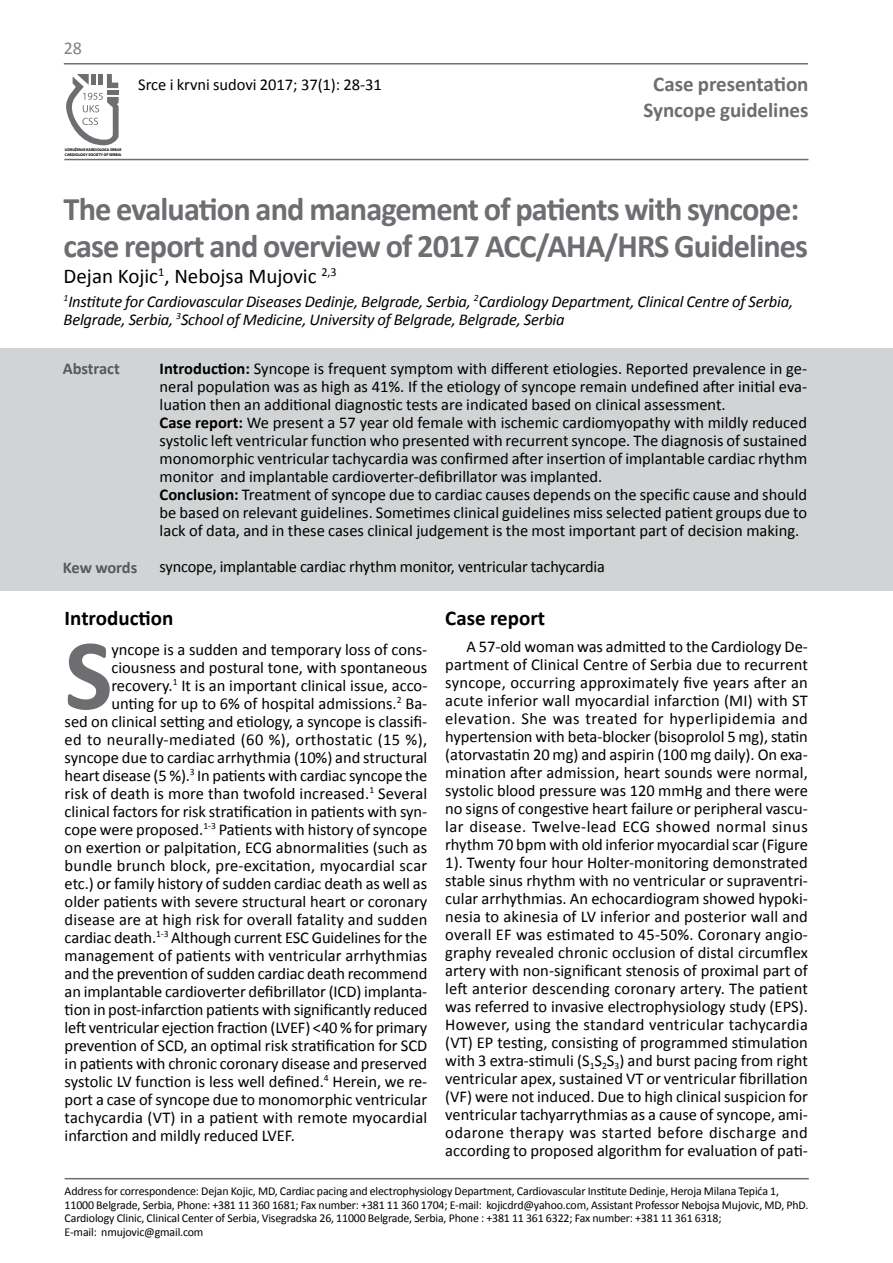
<style>
.page{position:relative;width:893px;height:1263px;background:#fff}
.page>*{position:absolute;margin:0;border:0;box-sizing:border-box;transform-origin:0 0}
.t1{font:700 101.55px "Calibri";color:#6d6e71}
.t2{font:700 33px/37.5px "Calibri";letter-spacing:-.03em;color:#6d6e71}
.t3{font:700 21px/25.5px "Calibri";letter-spacing:-.005em;color:#6d6e71;text-align:center}
.t4{font:21px "Calibri";color:#000}
.t5{font:700 21px "Calibri";color:#000}
.t6{font:18px "Calibri";color:#808285}
.t7{font:16.5px/18px "Calibri";color:#000;text-align:justify}
.t8{font:italic 16.5px/18px "Calibri";letter-spacing:-.01em;color:#000}
.t9{font:16.5px "Calibri";letter-spacing:.025em;color:#000}
.t10{font:700 16.5px "Calibri";letter-spacing:-.005em;color:#58595b}
.t11{font:12px/13.5px "Calibri";letter-spacing:-.01em;color:#000}
.t12{font:700 3.9px/4.7px "Myriad Pro";letter-spacing:-.01em;color:#000}
.s1{font-weight:700}
</style>
<div class="page">
<hr style="left:64px;top:63px;width:744px;height:2px;background:#6d6e71">
<hr style="left:64px;top:159px;width:744px;height:1px;background:#6d6e71">
<svg style="left:66px;top:74px;width:53px;height:71px"></svg>
<hr style="left:65px;top:1178px;width:744px;height:1px;background:#6d6e71">
<div style="left:0;top:348px;width:893px;height:243px;background:#d1d3d4"></div>
<p class="t6" style="left:64px;top:37px;width:20px">28</p>
<p class="t7" style="left:138px;top:76px;width:245px">Srce i krvni sudovi 2017; 37(1): 28-31</p>
<p class="t12" style="left:65px;top:147px;width:58px">UDRUŽENJE KARDIOLOGA SRBIJE<br>CARDIOLOGY SOCIETY OF SERBIA</p>
<p class="t3" style="left:644px;top:72px;width:166px">Case presentation<br>Syncope guidelines</p>
<h2 class="t2" style="left:64px;top:190px;width:746px">The evaluation and management of patients with syncope: case report and overview of 2017 ACC/AHA/HRS Guidelines</h2>
<p class="t4" style="left:64px;top:262px;width:275px">Dejan Kojic<sup>1</sup>, Nebojsa Mujovic <sup>2,3</sup></p>
<p class="t8" style="left:64px;top:292px;width:731px"><sup>1</sup>Institute for Cardiovascular Diseases Dedinje, Belgrade, Serbia, <sup>2</sup>Cardiology Department, Clinical Centre of Serbia,<br>Belgrade, Serbia, <sup>3</sup>School of Medicine, University of Belgrade, Belgrade, Serbia</p>
<p class="t10" style="left:63px;top:358px;width:58px">Abstract</p>
<p class="t10" style="left:63px;top:557px;width:76px">Kew words</p>
<p class="t7" style="left:160px;top:360px;width:649px;text-align:left"><span class="s1">Introduction:</span> Syncope is frequent symptom with different etiologies. Reported prevalence in ge&shy;neral population was as high as 41%. If the etiology of syncope remain undefined after initial eva&shy;luation then an additional diagnostic tests are indicated based on clinical assessment.<br><span class="s1">Case report:</span> We present a 57 year old female with ischemic cardiomyopathy with mildly reduced systolic left ventricular function who presented with recurrent syncope. The diagnosis of sustained monomorphic ventricular tachycardia was confirmed after insertion of implantable cardiac rhythm monitor and implantable cardioverter-defibrillator was implanted.<br><span class="s1">Conclusion:</span> Treatment of syncope due to cardiac causes depends on the specific cause and should be based on relevant guidelines. Sometimes clinical guidelines miss selected patient groups due to lack of data, and in these cases clinical judgement is the most important part of decision making.</p>
<p class="t7" style="left:160px;top:558px;width:447px">syncope, implantable cardiac rhythm monitor, ventricular tachycardia</p>
<p class="t5" style="left:65px;top:604px;width:110px">Introduction</p>
<h1 class="t1" style="left:65px;top:610px;width:50px">S</h1>
<p class="t7" style="left:111px;top:640px;width:317px">yncope is a sudden and temporary loss of cons-</p>
<p class="t7" style="left:111px;top:658px;width:317px">ciousness and postural tone, with spontaneous</p>
<p class="t7" style="left:111px;top:676px;width:317px">recovery.<sup>1</sup> It is an important clinical issue, acco-</p>
<p class="t7" style="left:111px;top:694px;width:317px">unting for up to 6% of hospital admissions.<sup>2</sup> Ba-</p>
<p class="t7" style="left:65px;top:712px;width:364px">sed on clinical setting and etiology, a syncope is classifi-</p>
<p class="t9" style="left:65px;top:729px;width:364px">ed to neurally-mediated (60 %), orthostatic (15 %),</p>
<p class="t7" style="left:65px;top:748px;width:364px">syncope due to cardiac arrhythmia (10%) and structural</p>
<p class="t7" style="left:65px;top:766px;width:364px">heart disease (5 %).<sup>3</sup> In patients with cardiac syncope the</p>
<p class="t7" style="left:65px;top:784px;width:364px">risk of death is more than twofold increased.<sup>1</sup> Several</p>
<p class="t7" style="left:65px;top:802px;width:364px">clinical factors for risk stratification in patients with syn-</p>
<p class="t7" style="left:65px;top:820px;width:364px">cope were proposed.<sup>1-3</sup> Patients with history of syncope</p>
<p class="t7" style="left:65px;top:838px;width:364px">on exertion or palpitation, ECG abnormalities (such as</p>
<p class="t7" style="left:65px;top:856px;width:364px">bundle brunch block, pre-excitation, myocardial scar</p>
<p class="t7" style="left:65px;top:874px;width:364px">etc.) or family history of sudden cardiac death as well as</p>
<p class="t7" style="left:65px;top:892px;width:364px">older patients with severe structural heart or coronary</p>
<p class="t7" style="left:65px;top:910px;width:364px">disease are at high risk for overall fatality and sudden</p>
<p class="t7" style="left:65px;top:928px;width:364px">cardiac death.<sup>1-3</sup> Although current ESC Guidelines for the</p>
<p class="t7" style="left:65px;top:946px;width:364px">management of patients with ventricular arrhythmias</p>
<p class="t7" style="left:65px;top:964px;width:364px">and the prevention of sudden cardiac death recommend</p>
<p class="t7" style="left:65px;top:982px;width:364px">an implantable cardioverter defibrillator (ICD) implanta-</p>
<p class="t7" style="left:65px;top:1000px;width:364px">tion in post-infarction patients with significantly reduced</p>
<p class="t7" style="left:65px;top:1018px;width:364px">left ventricular ejection fraction (LVEF) &lt;40 % for primary</p>
<p class="t7" style="left:65px;top:1036px;width:364px">prevention of SCD, an optimal risk stratification for SCD</p>
<p class="t7" style="left:65px;top:1054px;width:364px">in patients with chronic coronary disease and preserved</p>
<p class="t7" style="left:65px;top:1072px;width:364px">systolic LV function is less well defined.<sup>4</sup> Herein, we re-</p>
<p class="t7" style="left:65px;top:1090px;width:364px">port a case of syncope due to monomorphic ventricular</p>
<p class="t7" style="left:65px;top:1108px;width:364px">tachycardia (VT) in a patient with remote myocardial</p>
<p class="t7" style="left:65px;top:1126px;width:232px">infarction and mildly reduced LVEF.</p>
<p class="t5" style="left:445px;top:604px;width:101px">Case report</p>
<p class="t7" style="left:445px;top:637px;width:364px;text-indent:21px">A 57-old woman was admitted to the Cardiology De&shy;partment of Clinical Centre of Serbia due to recurrent syncope, occurring approximately five years after an acute inferior wall myocardial infarction (MI) with ST elevation. She was treated for hyperlipidemia and hypertension with beta-blocker (bisoprolol 5 mg), statin (atorvastatin 20 mg) and aspirin (100 mg daily). On exa&shy;mination after admission, heart sounds were normal, systolic blood pressure was 120 mmHg and there were no signs of congestive heart failure or peripheral vascu&shy;lar disease. Twelve-lead ECG showed normal sinus rhythm 70 bpm with old inferior myocardial scar (Figure 1). Twenty four hour Holter-monitoring demonstrated stable sinus rhythm with no ventricular or supraventri&shy;cular arrhythmias. An echocardiogram showed hypoki&shy;nesia to akinesia of LV inferior and posterior wall and overall EF was estimated to 45-50%. Coronary angio&shy;graphy revealed chronic occlusion of distal circumflex artery with non-significant stenosis of proximal part of left anterior descending coronary artery. The patient was referred to invasive electrophysiology study (EPS).<br>However, using the standard ventricular tachycardia (VT) EP testing, consisting of programmed stimulation with 3 extra-stimuli (S<sub>1</sub>S<sub>2</sub>S<sub>3</sub>) and burst pacing from right ventricular apex, sustained VT or ventricular fibrillation (VF) were not induced. Due to high clinical suspicion for ventricular tachyarrythmias as a cause of syncope, ami&shy;odarone therapy was started before discharge and according to proposed algorithm for evaluation of pati-</p>
<p class="t11" style="left:65px;top:1185px;width:745px">Address for correspondence: Dejan Kojic, MD, Cardiac pacing and electrophysiology Department, Cardiovascular Institute Dedinje, Heroja Milana Tepića 1, 11000 Belgrade, Serbia, Phone: +381 11 360 1681; Fax number: +381 11 360 1704; E-mail: kojicdrd@yahoo.com, Assistant Professor Nebojsa Mujovic, MD, PhD.<br>Cardiology Clinic, Clinical Center of Serbia, Visegradska 26, 11000 Belgrade, Serbia, Phone : +381 11 361 6322; Fax number: +381 11 361 6318;<br>E-mail: nmujovic@gmail.com</p>
</div>
